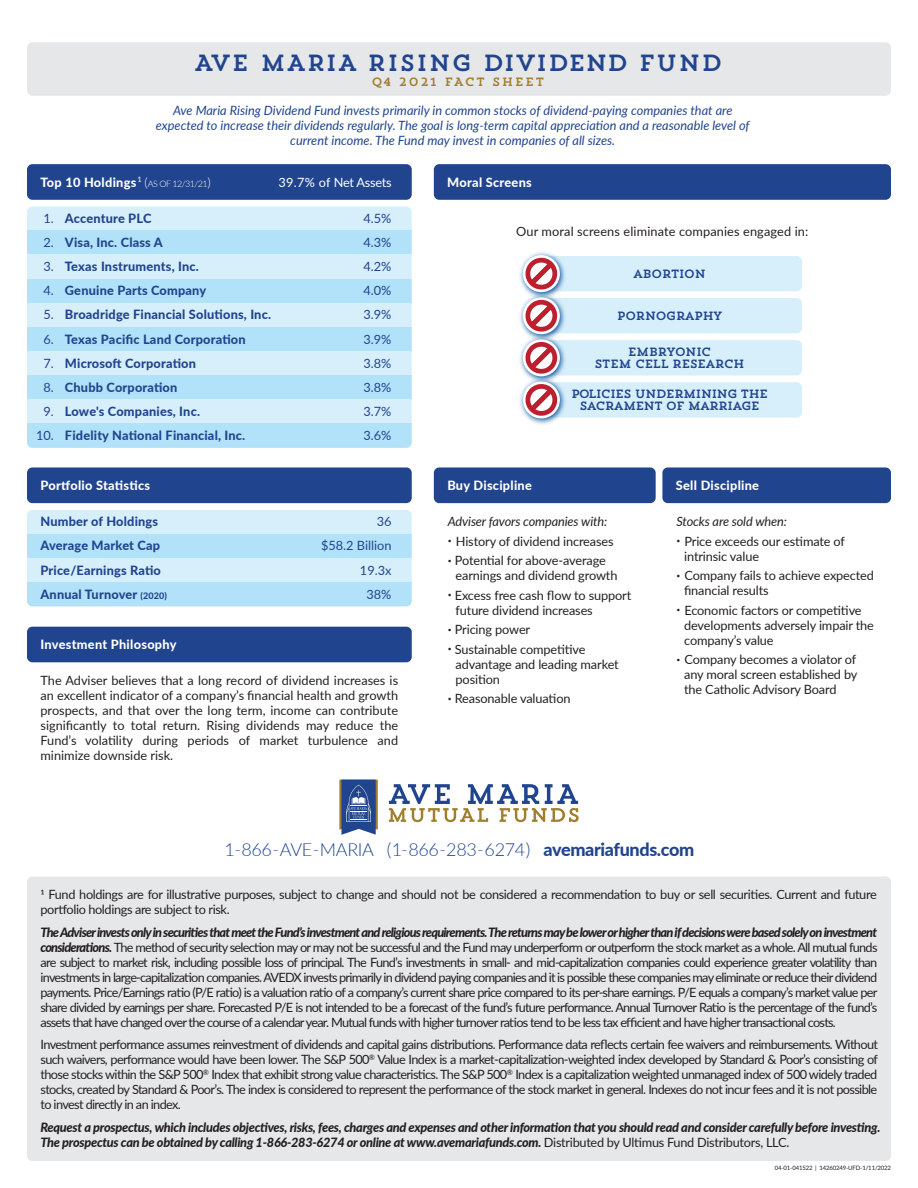
<style>
.page{position:relative;width:918px;height:1188px;background:#fff}
.page>*{position:absolute;margin:0;border:0;box-sizing:border-box;transform-origin:0 0}
.t1{font:23.25px "Trend Slab One";letter-spacing:.02em;color:#20448e}
.t2{font:300 18px "Lato";letter-spacing:-.02em;color:#20448e}
.t3{font:12.75px/15px "Lato";letter-spacing:-.01em;color:#231f20}
.t4{font:800 12.75px/24.2px "Lato";letter-spacing:.015em;color:#20448e}
.t5{font:italic 800 12.75px/15px "Lato";letter-spacing:-.025em;color:#231f20}
.t6{font:italic 12.75px/15px "Lato";color:#20448e;text-align:center}
.t7{font:12.75px/15px "Lato";letter-spacing:-.03em;color:#231f20}
.t8{font:800 12.75px "Lato";letter-spacing:.02em;color:#fff}
.t9{font:12.75px/24.2px "Lato";color:#20448e;text-align:justify}
.t10{font:italic 12.75px "Lato";letter-spacing:-.01em;color:#231f20}
.t11{font:12.75px "Lato";letter-spacing:.01em;color:#231f20}
.t12{font:12.75px "Lato";letter-spacing:-.02em;color:#fff}
.t13{font:12px/12px "Trend Slab One";letter-spacing:-.08em;color:#20448e;text-align:center}
.t14{font:12px "Trend Slab One";letter-spacing:.1em;color:#a17e2d}
.t15{font:7.5px "Lato";color:#fff}
.t16{font:6px "Lato";letter-spacing:-.02em;color:#231f20}
.s1{font-weight:300}
.s2{font-weight:300;font-size:9px}
.s3{font-size:9px}
.s4{font-weight:800}
.s5{font-weight:800;font-style:italic}
.s6{font-weight:400;font-style:normal}
</style>
<div class="page">
<div style="left:27px;top:42px;width:864px;height:54px;background:#e6e7e9;border-radius:5px"></div>
<div style="left:27px;top:876px;width:864px;height:285px;background:#e6e7e9;border-radius:5px"></div>
<div style="left:27px;top:627px;width:385px;height:35px;background:#20448e;border-radius:5px"></div>
<div style="left:434px;top:467px;width:222px;height:36px;background:#20448e;border-radius:5px"></div>
<div style="left:662px;top:467px;width:229px;height:36px;background:#20448e;border-radius:5px"></div>
<div style="left:27px;top:207px;width:385px;height:24px;background:#d7effb"></div>
<div style="left:27px;top:231px;width:385px;height:24px;background:#b2e2f9"></div>
<div style="left:27px;top:255px;width:385px;height:24px;background:#d7effb"></div>
<div style="left:27px;top:279px;width:385px;height:24px;background:#b2e2f9"></div>
<div style="left:27px;top:303px;width:385px;height:24px;background:#d7effb"></div>
<div style="left:27px;top:327px;width:385px;height:24px;background:#b2e2f9"></div>
<div style="left:27px;top:351px;width:385px;height:24px;background:#d7effb"></div>
<div style="left:27px;top:375px;width:385px;height:25px;background:#b2e2f9"></div>
<div style="left:27px;top:400px;width:385px;height:24px;background:#d7effb"></div>
<div style="left:27px;top:424px;width:385px;height:24px;background:#b2e2f9"></div>
<div style="left:27px;top:164px;width:385px;height:36px;background:#20448e;border-radius:5px"></div>
<div style="left:27px;top:510px;width:385px;height:24px;background:#d7effb"></div>
<div style="left:27px;top:534px;width:385px;height:24px;background:#b2e2f9"></div>
<div style="left:27px;top:558px;width:385px;height:24px;background:#d7effb"></div>
<div style="left:27px;top:582px;width:385px;height:24px;background:#b2e2f9"></div>
<div style="left:27px;top:467px;width:385px;height:36px;background:#20448e;border-radius:5px"></div>
<div style="left:434px;top:164px;width:457px;height:36px;background:#20448e;border-radius:5px"></div>
<div style="left:536px;top:382px;width:266px;height:36px;background:#d7effb;border-radius:5px"></div>
<div style="left:536px;top:340px;width:266px;height:35px;background:#d7effb;border-radius:5px"></div>
<div style="left:536px;top:298px;width:266px;height:35px;background:#d7effb;border-radius:5px"></div>
<div style="left:536px;top:256px;width:266px;height:35px;background:#d7effb;border-radius:5px"></div>
<img style="left:519px;top:392px;width:50px;height:33px">
<div style="left:523px;top:381px;width:37px;height:37px;background:#fff;border-radius:50%"></div>
<img style="left:519px;top:350px;width:50px;height:26px">
<img style="left:519px;top:307px;width:50px;height:27px">
<img style="left:519px;top:266px;width:50px;height:26px">
<svg style="left:520px;top:252px;width:43px;height:164px"></svg>
<svg style="left:339px;top:780px;width:39px;height:55px;background:#546b99"></svg>
<svg style="left:389px;top:784px;width:190px;height:38px"></svg>
<h1 class="t1" style="left:194px;top:48px;width:530px">AVE MARIA RISING DIVIDEND FUND</h1>
<p class="t14" style="left:371px;top:74px;width:175px">Q4 2021 FACT SHEET</p>
<p class="t6" style="left:156px;top:103px;width:595px">Ave Maria Rising Dividend Fund invests primarily in common stocks of dividend-paying companies that are expected to increase their dividends regularly. The goal is long-term capital appreciation and a reasonable level of current income. The Fund may invest in companies of all sizes.</p>
<p class="t15" style="left:138px;top:174px;width:6px">1</p>
<p class="t8" style="left:40px;top:174px;width:172px">Top 10 Holdings <span class="s1">(</span><span class="s2">AS OF 12/31/21</span><span class="s1">)</span></p>
<p class="t12" style="left:278px;top:174px;width:115px">39.7% of Net Assets</p>
<p class="t9" style="left:36px;top:206px;width:19px;text-align:center">1.<br>2.<br>3.<br>4.<br>5.<br>6.<br>7.<br>8.<br>9.<br>10.</p>
<p class="t4" style="left:65px;top:206px;width:208px">Accenture PLC<br>Visa, Inc. Class A<br>Texas Instruments, Inc.<br>Genuine Parts Company<br>Broadridge Financial Solutions, Inc.<br>Texas Pacific Land Corporation<br>Microsoft Corporation<br>Chubb Corporation<br>Lowe's Companies, Inc.<br>Fidelity National Financial, Inc.</p>
<p class="t9" style="left:363px;top:206px;width:30px">4.5% 4.3% 4.2% 4.0% 3.9% 3.9% 3.8% 3.8% 3.7% 3.6%</p>
<p class="t8" style="left:40px;top:477px;width:111px">Portfolio Statistics</p>
<p class="t4" style="left:40px;top:509px;width:128px">Number of Holdings<br>Average Market Cap<br>Price/Earnings Ratio<br>Annual Turnover <span class="s3">(2020)</span></p>
<p class="t9" style="left:321px;top:509px;width:72px;text-align:right">36<br>$58.2 Billion<br>19.3x<br>38%</p>
<p class="t8" style="left:41px;top:637px;width:138px">Investment Philosophy</p>
<p class="t3" style="left:41px;top:673px;width:359px;text-align:justify">The Adviser believes that a long record of dividend increases is an excellent indicator of a company’s financial health and growth prospects, and that over the long term, income can contribute significantly to total return. Rising dividends may reduce the Fund’s volatility during periods of market turbulence and minimize downside risk.</p>
<p class="t8" style="left:447px;top:174px;width:86px">Moral Screens</p>
<p class="t11" style="left:516px;top:223px;width:294px">Our moral screens eliminate companies engaged in:</p>
<p class="t13" style="left:633px;top:267px;width:74px">ABORTION</p>
<p class="t13" style="left:617px;top:310px;width:107px">PORNOGRAPHY</p>
<p class="t13" style="left:594px;top:346px;width:152px">EMBRYONIC<br>STEM CELL RESEARCH</p>
<p class="t13" style="left:571px;top:388px;width:199px">POLICIES UNDERMINING THE<br>SACRAMENT OF MARRIAGE</p>
<p class="t8" style="left:447px;top:477px;width:86px">Buy Discipline</p>
<p class="t10" style="left:448px;top:513px;width:161px">Adviser favors companies with:</p>
<p class="t3" style="left:448px;top:533px;width:167px"><sup>•</sup> History of dividend increases</p>
<p class="t3" style="left:456px;top:553px;width:163px;text-indent:-8px"><sup>•</sup> Potential for above-average earnings and dividend growth</p>
<p class="t3" style="left:456px;top:587px;width:177px;text-indent:-8px"><sup>•</sup> Excess free cash flow to support future dividend increases</p>
<p class="t3" style="left:448px;top:622px;width:84px"><sup>•</sup> Pricing power</p>
<p class="t3" style="left:456px;top:641px;width:165px;text-indent:-8px"><sup>•</sup> Sustainable competitive advantage and leading market position</p>
<p class="t3" style="left:448px;top:691px;width:124px"><sup>•</sup> Reasonable valuation</p>
<p class="t8" style="left:676px;top:477px;width:85px">Sell Discipline</p>
<p class="t10" style="left:676px;top:513px;width:112px">Stocks are sold when:</p>
<p class="t3" style="left:684px;top:533px;width:162px;text-indent:-8px"><sup>•</sup> Price exceeds our estimate of intrinsic value</p>
<p class="t3" style="left:684px;top:568px;width:191px;text-indent:-8px"><sup>•</sup> Company fails to achieve expected financial results</p>
<p class="t3" style="left:684px;top:602px;width:191px;text-indent:-8px"><sup>•</sup> Economic factors or competitive developments adversely impair the company’s value</p>
<p class="t3" style="left:684px;top:652px;width:175px;text-align:justify;text-indent:-8px"><sup>•</sup> Company becomes a violator of any moral screen established by the Catholic Advisory Board</p>
<h2 class="t2" style="left:224px;top:838px;width:471px">1-866-AVE-MARIA (1-866-283-6274) <span class="s4">avemariafunds.com</span></h2>
<p class="t7" style="left:40px;top:887px;width:838px">1 Fund holdings are for illustrative purposes, subject to change and should not be considered a recommendation to buy or sell securities. Current and future portfolio holdings are subject to risk.</p>
<p class="t3" style="left:40px;top:924px;width:839px;text-align:justify"><span class="s5">The Adviser invests only in securities that meet the Fund’s investment and religious requirements. The returns may be lower or higher than if decisions were based solely on investment considerations.</span> The method of security selection may or may not be successful and the Fund may underperform or outperform the stock market as a whole. All mutual funds are subject to market risk, including possible loss of principal. The Fund’s investments in small- and mid-capitalization companies could experience greater volatility than investments in large-capitalization companies. AVEDX invests primarily in dividend paying companies and it is possible these companies may eliminate or reduce their dividend payments. Price/Earnings ratio (P/E ratio) is a valuation ratio of a company’s current share price compared to its per-share earnings. P/E equals a company’s market value per share divided by earnings per share. Forecasted P/E is not intended to be a forecast of the fund’s future performance. Annual Turnover Ratio is the percentage of the fund’s assets that have changed over the course of a calendar year. Mutual funds with higher turnover ratios tend to be less tax efficient and have higher transactional costs.</p>
<p class="t3" style="left:40px;top:1037px;width:839px;text-align:justify">Investment performance assumes reinvestment of dividends and capital gains distributions. Performance data reflects certain fee waivers and reimbursements. Without such waivers, performance would have been lower. The S&amp;P 500<sup>®</sup> Value Index is a market-capitalization-weighted index developed by Standard &amp; Poor’s consisting of those stocks within the S&amp;P 500<sup>®</sup> Index that exhibit strong value characteristics. The S&amp;P 500<sup>®</sup> Index is a capitalization weighted unmanaged index of 500 widely traded stocks, created by Standard &amp; Poor’s. The index is considered to represent the performance of the stock market in general. Indexes do not incur fees and it is not possible to invest directly in an index.</p>
<p class="t5" style="left:41px;top:1119px;width:841px">Request a prospectus, which includes objectives, risks, fees, charges and expenses and other information that you should read and consider carefully before investing.<br>The prospectus can be obtained by calling 1-866-283-6274 or online at www.avemariafunds.com. <span class="s6">Distributed by Ultimus Fund Distributors, LLC.</span></p>
<p class="t16" style="left:775px;top:1164px;width:118px">04-01-041522 | 14260249-UFD-1/11/2022</p>
</div>
